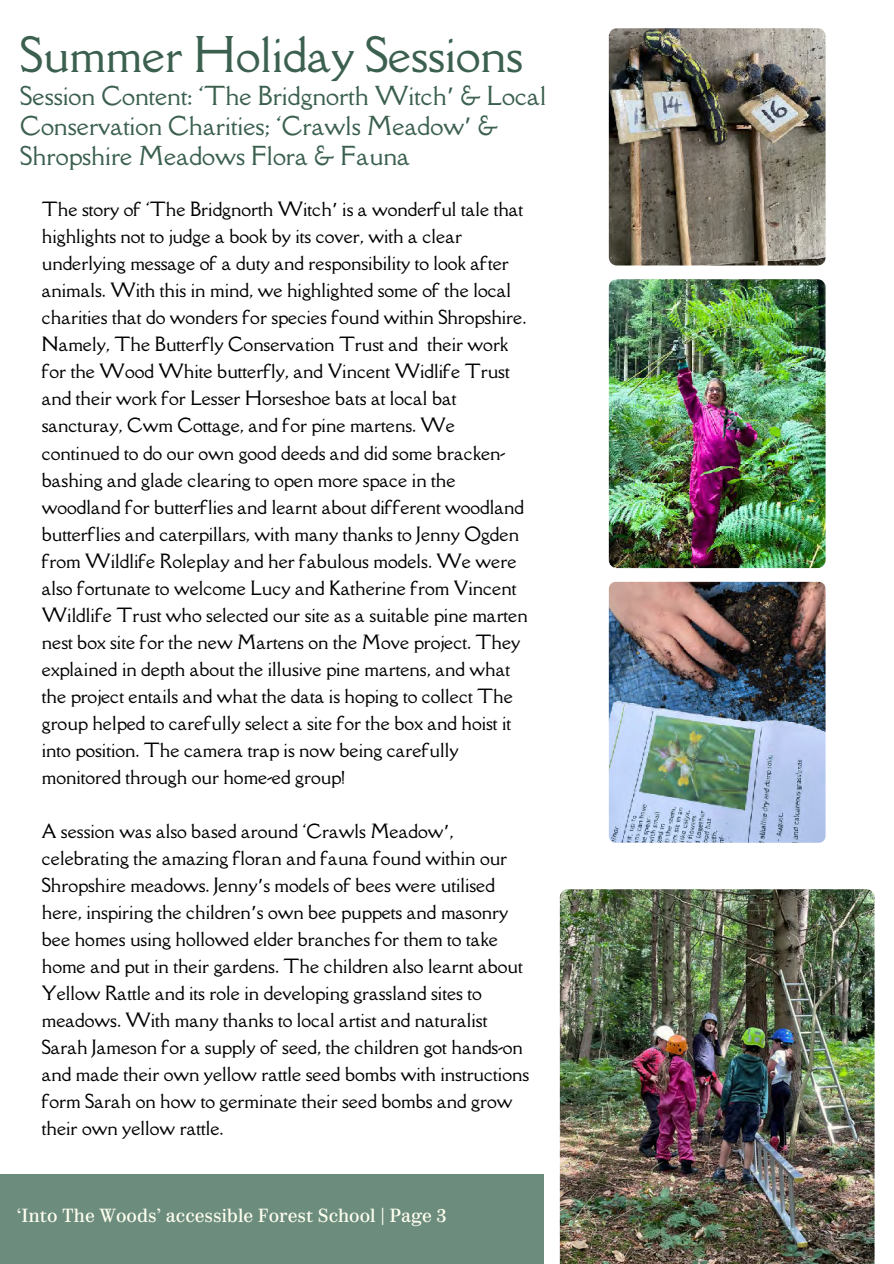
<style>
.page{position:relative;width:894px;height:1264px;background:#fff}
.page>*{position:absolute;margin:0;border:0;box-sizing:border-box;transform-origin:0 0}
.t1{font:45px "Della Respira";color:#3b604f}
.t2{font:24px/30.3px "Della Respira";color:#3b604f}
.t3{font:18px/27px "Della Respira";color:#000001}
.t4{font:18px "Parmigiano Piccolo HL";color:#ffffef}
.s1{font-family:"Noto Sans Gurmukhi"}
</style>
<div class="page">
<div style="left:0;top:1174px;width:543px;height:89px;background:#6c8c7d"></div>
<img style="left:608px;top:279px;width:216px;height:289px;border-radius:8px">
<img style="left:608px;top:28px;width:216px;height:237px;border-radius:8px">
<img style="left:559px;top:889px;width:315px;height:374px">
<img style="left:608px;top:582px;width:216px;height:260px;border-radius:7px">
<p class="t1" style="left:20px;top:24px;width:504px">Summer Holiday Sessions</p>
<h3 class="t2" style="left:20px;top:80px;width:527px">Session Content: ‘The Bridgnorth Witch<span class="s1">’</span> &amp; Local<br>Conservation Charities; ‘Crawls Meadow<span class="s1">’</span> &amp;<br>Shropshire Meadows Flora &amp; Fauna</h3>
<h1 class="t3" style="left:42px;top:196px;width:487px">The story of ‘The Bridgnorth Witch<span class="s1">’</span> is a wonderful tale that highlights not to judge a book by its cover, with a clear underlying message of a duty and responsibility to look after animals. With this in mind, we highlighted some of the local charities that do wonders for species found within Shropshire.<br>Namely, The Butterfly Conservation Trust and their work for the Wood White butterfly, and Vincent Widlife Trust and their work for Lesser Horseshoe bats at local bat sancturay, Cwm Cottage, and for pine martens. We continued to do our own good deeds and did some bracken&shy;bashing and glade clearing to open more space in the woodland for butterflies and learnt about different woodland butterflies and caterpillars, with many thanks to Jenny Ogden from Wildlife Roleplay and her fabulous models. We were also fortunate to welcome Lucy and Katherine from Vincent Wildlife Trust who selected our site as a suitable pine marten nest box site for the new Martens on the Move project. They explained in depth about the illusive pine martens, and what the project entails and what the data is hoping to collect The group helped to carefully select a site for the box and hoist it into position. The camera trap is now being carefully monitored through our home-ed group!</h1>
<h2 class="t3" style="left:42px;top:817px;width:488px">A session was also based around ‘Crawls Meadow<span class="s1">’</span>, celebrating the amazing floran and fauna found within our Shropshire meadows. Jenny<span class="s1">’</span>s models of bees were utilised here, inspiring the children<span class="s1">’</span>s own bee puppets and masonry bee homes using hollowed elder branches for them to take home and put in their gardens. The children also learnt about Yellow Rattle and its role in developing grassland sites to meadows. With many thanks to local artist and naturalist Sarah Jameson for a supply of seed, the children got hands-on and made their own yellow rattle seed bombs with instructions form Sarah on how to germinate their seed bombs and grow their own yellow rattle.</h2>
<h3 class="t4" style="left:17px;top:1203px;width:431px">‘Into The Woods’ accessible Forest School | Page 3</h3>
</div>
